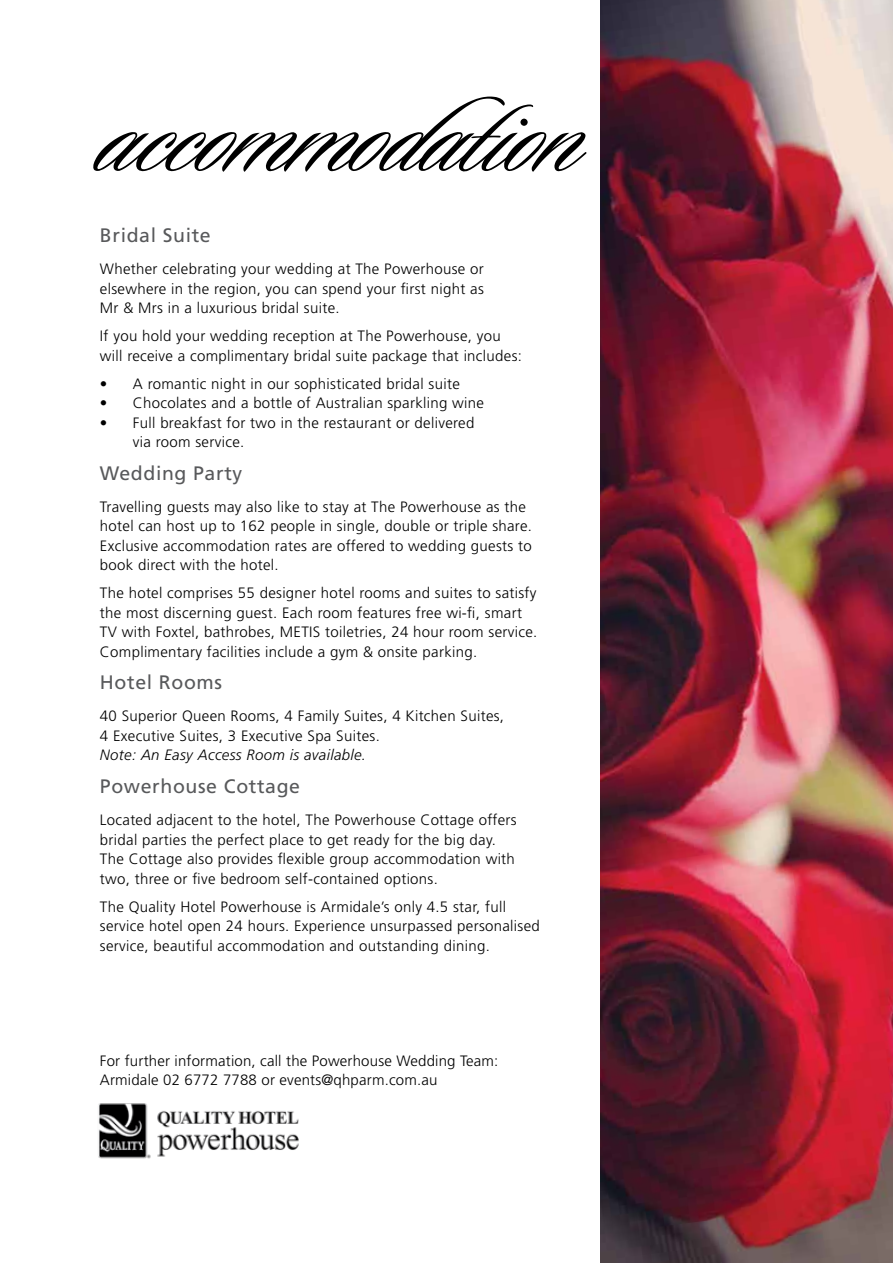
<style>
.page{position:relative;width:893px;height:1263px;background:#fff}
.page>*{position:absolute;margin:0;border:0;box-sizing:border-box;transform-origin:0 0}
.t1{font:128.1px "Sloop Script Two";color:#000}
.t2{font:19.5px "Frutiger";letter-spacing:.03em;color:#58595b}
.t3{font:300 15px/19.5px "Frutiger";letter-spacing:.02em;color:#000}
.t4{font:italic 300 15px "Frutiger";letter-spacing:.02em;color:#000}
</style>
<div class="page">
<img style="left:98px;top:1103px;width:201px;height:56px">
<img style="left:600px;top:0;width:293px;height:1263px">
<h1 class="t1" style="left:100px;top:67px;width:485px">accommodation</h1>
<h2 class="t2" style="left:100px;top:224px;width:112px">Bridal Suite</h2>
<p class="t3" style="left:100px;top:260px;width:385px;text-align:justify">Whether celebrating your wedding at The Powerhouse or elsewhere in the region, you can spend your first night as Mr &amp; Mrs in a luxurious bridal suite.</p>
<p class="t3" style="left:100px;top:327px;width:424px">If you hold your wedding reception at The Powerhouse, you will receive a complimentary bridal suite package that includes:</p>
<p class="t3" style="left:100px;top:374px;width:361px">• A romantic night in our sophisticated bridal suite</p>
<p class="t3" style="left:100px;top:394px;width:386px">• Chocolates and a bottle of Australian sparkling wine</p>
<p class="t3" style="left:133px;top:413px;width:343px;text-indent:-33px">• Full breakfast for two in the restaurant or delivered via room service.</p>
<h2 class="t2" style="left:100px;top:461px;width:144px">Wedding Party</h2>
<p class="t3" style="left:100px;top:497px;width:434px">Travelling guests may also like to stay at The Powerhouse as the hotel can host up to 162 people in single, double or triple share.<br>Exclusive accommodation rates are offered to wedding guests to book direct with the hotel.</p>
<p class="t3" style="left:100px;top:584px;width:439px">The hotel comprises 55 designer hotel rooms and suites to satisfy the most discerning guest. Each room features free wi-fi, smart TV with Foxtel, bathrobes, METIS toiletries, 24 hour room service.<br>Complimentary facilities include a gym &amp; onsite parking.</p>
<h2 class="t2" style="left:100px;top:671px;width:124px">Hotel Rooms</h2>
<p class="t3" style="left:100px;top:707px;width:406px">40 Superior Queen Rooms, 4 Family Suites, 4 Kitchen Suites,<br>4 Executive Suites, 3 Executive Spa Suites.</p>
<p class="t4" style="left:100px;top:747px;width:268px">Note: An Easy Access Room is available.</p>
<h2 class="t2" style="left:100px;top:774px;width:202px">Powerhouse Cottage</h2>
<p class="t3" style="left:100px;top:810px;width:418px">Located adjacent to the hotel, The Powerhouse Cottage offers bridal parties the perfect place to get ready for the big day.<br>The Cottage also provides flexible group accommodation with two, three or five bedroom self-contained options.</p>
<p class="t3" style="left:100px;top:897px;width:441px">The Quality Hotel Powerhouse is Armidale’s only 4.5 star, full service hotel open 24 hours. Experience unsurpassed personalised service, beautiful accommodation and outstanding dining.</p>
<p class="t3" style="left:100px;top:1051px;width:400px">For further information, call the Powerhouse Wedding Team:<br>Armidale 02 6772 7788 or events@qhparm.com.au</p>
</div>
